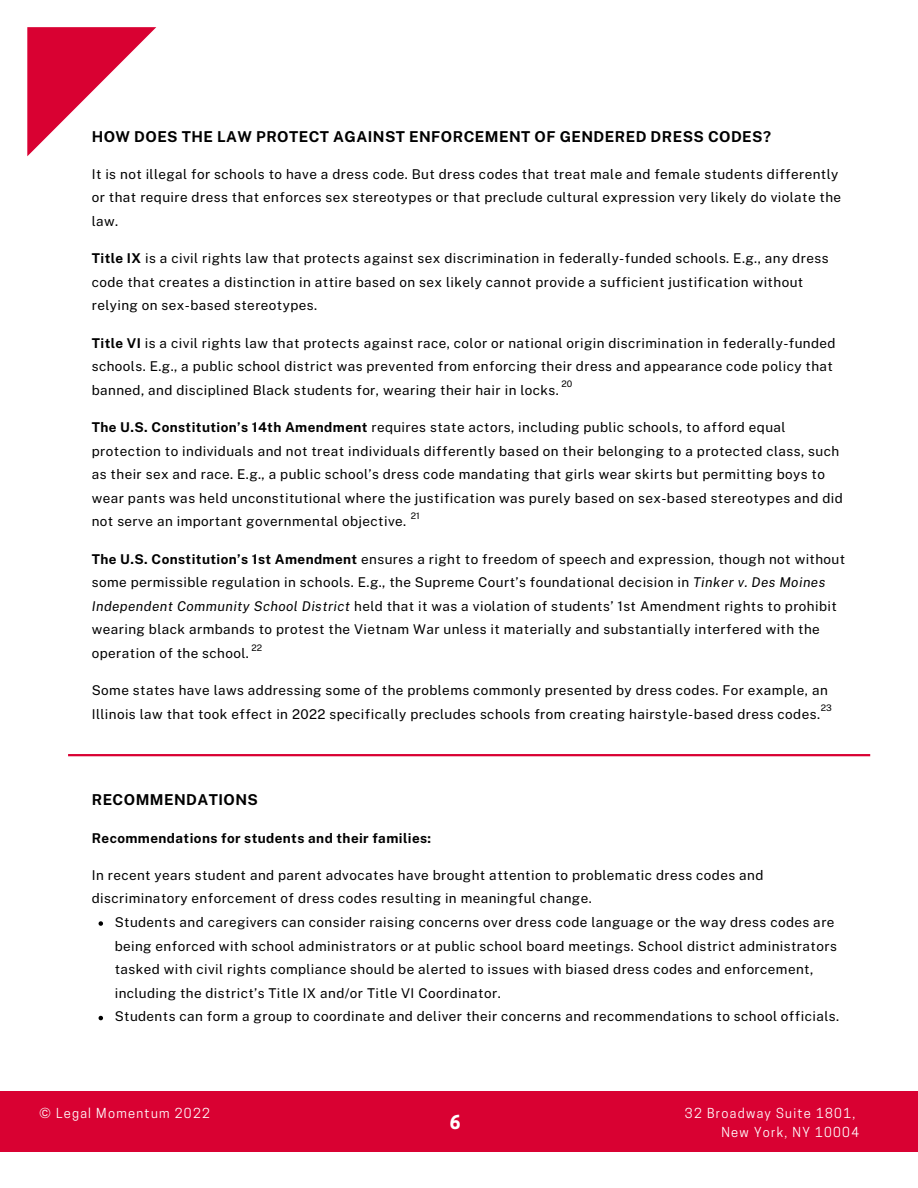
<style>
.page{position:relative;width:918px;height:1188px;background:#fff}
.page>*{position:absolute;margin:0;border:0;box-sizing:border-box;transform-origin:0 0}
.t1{font:700 18px "Cooper Hewitt";color:#fff}
.t2{font:700 15px "Public Sans";letter-spacing:.03em;color:#000}
.t3{font:13.5px/23.7px "Public Sans";letter-spacing:.03em;color:#000}
.t4{font:700 13.5px "Public Sans";letter-spacing:.03em;color:#000}
.t5{font:12.9px/19.5px "Cooper Hewitt";letter-spacing:.1em;color:#fff}
.t6{font:9px "Public Sans";color:#000}
.s1{font-weight:700}
.s2{font-style:italic}
</style>
<div class="page">
<svg style="left:27px;top:27px;width:129px;height:129px"></svg>
<div style="left:0;top:1091px;width:918px;height:61px;background:#d90132"></div>
<svg style="left:99px;top:921px;width:4px;height:5px"></svg>
<svg style="left:99px;top:1016px;width:4px;height:4px"></svg>
<hr style="left:68px;top:754px;width:802px;height:2px;background:#d90132">
<p class="t2" style="left:92px;top:127px;width:681px">HOW DOES THE LAW PROTECT AGAINST ENFORCEMENT OF GENDERED DRESS CODES?</p>
<p class="t3" style="left:92px;top:162px;width:751px">It is not illegal for schools to have a dress code. But dress codes that treat male and female students differently or that require dress that enforces sex stereotypes or that preclude cultural expression very likely do violate the law.</p>
<p class="t3" style="left:92px;top:246px;width:738px"><span class="s1">Title IX</span> is a civil rights law that protects against sex discrimination in federally-funded schools. E.g., any dress code that creates a distinction in attire based on sex likely cannot provide a sufficient justification without relying on sex-based stereotypes.</p>
<p class="t3" style="left:92px;top:331px;width:745px"><span class="s1">Title VI</span> is a civil rights law that protects against race, color or national origin discrimination in federally-funded schools. E.g., a public school district was prevented from enforcing their dress and appearance code policy that banned, and disciplined Black students for, wearing their hair in locks.</p>
<p class="t3" style="left:92px;top:415px;width:752px"><span class="s1">The U.S. Constitution’s 14th Amendment</span> requires state actors, including public schools, to afford equal protection to individuals and not treat individuals differently based on their belonging to a protected class, such as their sex and race. E.g., a public school’s dress code mandating that girls wear skirts but permitting boys to wear pants was held unconstitutional where the justification was purely based on sex-based stereotypes and did not serve an important governmental objective.</p>
<p class="t3" style="left:92px;top:547px;width:755px"><span class="s1">The U.S. Constitution’s 1st Amendment</span> ensures a right to freedom of speech and expression, though not without some permissible regulation in schools. E.g., the Supreme Court’s foundational decision in <span class="s2">Tinker v. Des Moines Independent Community School District</span> held that it was a violation of students’ 1st Amendment rights to prohibit wearing black armbands to protest the Vietnam War unless it materially and substantially interfered with the operation of the school.</p>
<p class="t3" style="left:92px;top:678px;width:738px">Some states have laws addressing some of the problems commonly presented by dress codes. For example, an<br>Illinois law that took effect in 2022 specifically precludes schools from creating hairstyle-based dress codes.</p>
<p class="t6" style="left:561px;top:378px;width:12px">20</p>
<p class="t6" style="left:411px;top:510px;width:11px">21</p>
<p class="t6" style="left:252px;top:642px;width:12px">22</p>
<p class="t6" style="left:821px;top:703px;width:13px">23</p>
<p class="t2" style="left:92px;top:791px;width:168px">RECOMMENDATIONS</p>
<p class="t4" style="left:92px;top:830px;width:341px">Recommendations for students and their families:</p>
<p class="t3" style="left:92px;top:863px;width:673px">In recent years student and parent advocates have brought attention to problematic dress codes and discriminatory enforcement of dress codes resulting in meaningful change.</p>
<p class="t3" style="left:115px;top:910px;width:726px">Students and caregivers can consider raising concerns over dress code language or the way dress codes are being enforced with school administrators or at public school board meetings. School district administrators tasked with civil rights compliance should be alerted to issues with biased dress codes and enforcement, including the district’s Title IX and/or Title VI Coordinator.<br>Students can form a group to coordinate and deliver their concerns and recommendations to school officials.</p>
<p class="t5" style="left:39px;top:1105px;width:172px">© Legal Momentum 2022</p>
<p class="t5" style="left:721px;top:1105px;width:139px;text-indent:-36px">32 Broadway Suite 1801,<br>New York, NY 10004</p>
<h1 class="t1" style="left:450px;top:1115px;width:12px">6</h1>
</div>
